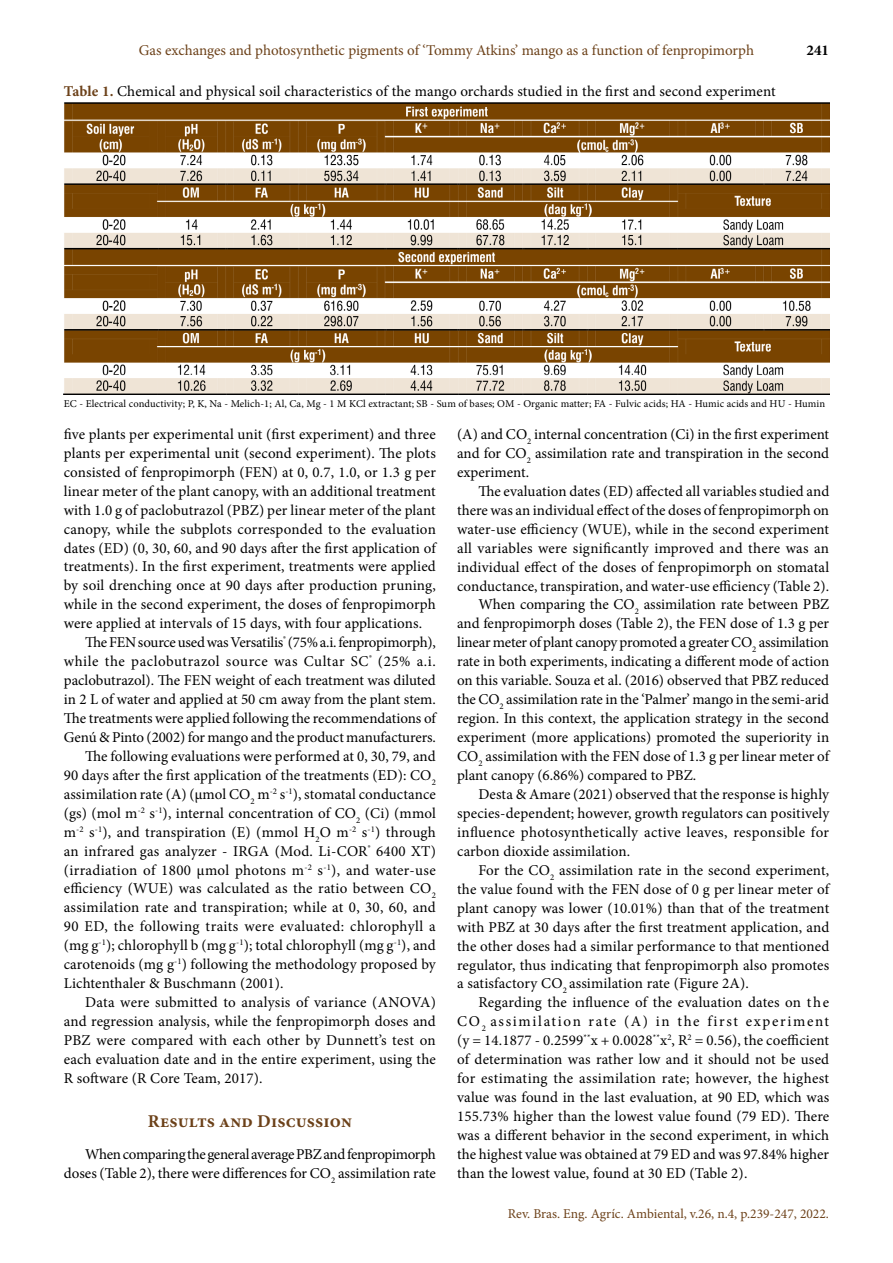
<style>
.page{position:relative;width:893px;height:1263px;background:#fff}
.page>*{position:absolute;margin:0;border:0;box-sizing:border-box;transform-origin:0 0}
.t1{font:700 18px "Minion Pro";letter-spacing:.01em;color:#6c4119}
.t2{font:15px/18.9px "Minion Pro";letter-spacing:.005em;color:#000;text-align:justify}
.t3{font:15px/18.9px "Minion Pro";letter-spacing:-.015em;color:#000;text-align:right}
.t4{font:15px "Minion Pro";letter-spacing:.025em;color:#000}
.t5{font:15px "Minion Pro";letter-spacing:-.005em;color:#6c4119}
.t6{font:15px "Minion Pro";letter-spacing:.03em;color:#000}
.t7{font:15px "Minion Pro";letter-spacing:.035em;color:#000}
.t8{font:15px "Minion Pro";letter-spacing:.11em;color:#000}
.t9{font:700 15px "Minion Pro";color:#000}
.t10{font:13.5px "Minion Pro";color:#6c4119}
.t11{font:10.5px "Minion Pro";letter-spacing:.01em;color:#000}
.s1{font-weight:700;color:#6c4119}
</style>
<div class="page">
<img style="left:64px;top:102px;width:765px;height:293px">
<p class="t5" style="left:139px;top:40px;width:617px">Gas exchanges and photosynthetic pigments of ‘Tommy Atkins’ mango as a function of fenpropimorph</p>
<p class="t9" style="left:806px;top:40px;width:24px">241</p>
<p class="t2" style="left:64px;top:82px;width:713px"><span class="s1">Table 1.</span> Chemical and physical soil characteristics of the mango orchards studied in the first and second experiment</p>
<p class="t11" style="left:64px;top:396px;width:763px">EC - Electrical conductivity; P, K, Na - Melich-1; Al, Ca, Mg - 1 M KCl extractant; SB - Sum of bases; OM - Organic matter; FA - Fulvic acids; HA - Humic acids and HU - Humin</p>
<p class="t2" style="left:64px;top:425px;width:374px">five plants per experimental unit (first experiment) and three</p>
<p class="t2" style="left:64px;top:444px;width:374px">plants per experimental unit (second experiment). The plots</p>
<p class="t2" style="left:64px;top:463px;width:374px">consisted of fenpropimorph (FEN) at 0, 0.7, 1.0, or 1.3 g per</p>
<p class="t2" style="left:64px;top:482px;width:374px">linear meter of the plant canopy, with an additional treatment</p>
<p class="t2" style="left:64px;top:500px;width:374px">with 1.0 g of paclobutrazol (PBZ) per linear meter of the plant</p>
<p class="t2" style="left:64px;top:519px;width:374px">canopy, while the subplots corresponded to the evaluation</p>
<p class="t2" style="left:64px;top:538px;width:373px">dates (ED) (0, 30, 60, and 90 days after the first application of</p>
<p class="t2" style="left:64px;top:557px;width:374px">treatments). In the first experiment, treatments were applied</p>
<p class="t2" style="left:64px;top:576px;width:374px">by soil drenching once at 90 days after production pruning,</p>
<p class="t2" style="left:64px;top:595px;width:374px">while in the second experiment, the doses of fenpropimorph</p>
<p class="t2" style="left:64px;top:614px;width:360px">were applied at intervals of 15 days, with four applications.</p>
<p class="t3" style="left:85px;top:633px;width:352px">The FEN source used was Versatilis<sup>®</sup> (75% a.i. fenpropimorph),</p>
<p class="t7" style="left:64px;top:651px;width:374px">while the paclobutrazol source was Cultar SC<sup>®</sup> (25% a.i.</p>
<p class="t2" style="left:64px;top:671px;width:374px">paclobutrazol). The FEN weight of each treatment was diluted</p>
<p class="t2" style="left:64px;top:690px;width:374px">in 2 L of water and applied at 50 cm away from the plant stem.</p>
<p class="t2" style="left:64px;top:709px;width:374px">The treatments were applied following the recommendations of</p>
<p class="t2" style="left:64px;top:728px;width:374px">Genú &amp; Pinto (2002) for mango and the product manufacturers.</p>
<p class="t2" style="left:85px;top:747px;width:352px">The following evaluations were performed at 0, 30, 79, and</p>
<p class="t2" style="left:64px;top:766px;width:374px">90 days after the first application of the treatments (ED): CO<sub>2</sub></p>
<p class="t2" style="left:64px;top:785px;width:374px">assimilation rate (A) (µmol CO<sub>2</sub> m<sup>-2</sup> s<sup>-1</sup>), stomatal conductance</p>
<p class="t2" style="left:64px;top:803px;width:374px">(gs) (mol m<sup>-2</sup> s<sup>-1</sup>), internal concentration of CO<sub>2</sub> (Ci) (mmol</p>
<p class="t2" style="left:64px;top:822px;width:374px">m<sup>-2</sup> s<sup>-1</sup>), and transpiration (E) (mmol H<sub>2</sub>O m<sup>-2</sup> s<sup>-1</sup>) through</p>
<p class="t2" style="left:64px;top:841px;width:374px">an infrared gas analyzer - IRGA (Mod. Li-COR<sup>®</sup> 6400 XT)</p>
<p class="t2" style="left:64px;top:860px;width:374px">(irradiation of 1800 µmol photons m<sup>-2</sup> s<sup>-1</sup>), and water-use</p>
<p class="t2" style="left:64px;top:879px;width:374px">efficiency (WUE) was calculated as the ratio between CO<sub>2</sub></p>
<p class="t2" style="left:64px;top:898px;width:374px">assimilation rate and transpiration; while at 0, 30, 60, and</p>
<p class="t6" style="left:64px;top:916px;width:374px">90 ED, the following traits were evaluated: chlorophyll a</p>
<p class="t2" style="left:64px;top:936px;width:374px">(mg g<sup>-1</sup>); chlorophyll b (mg g<sup>-1</sup>); total chlorophyll (mg g<sup>-1</sup>), and</p>
<p class="t2" style="left:64px;top:955px;width:374px">carotenoids (mg g<sup>-1</sup>) following the methodology proposed by</p>
<p class="t2" style="left:64px;top:974px;width:221px">Lichtenthaler &amp; Buschmann (2001).</p>
<p class="t2" style="left:85px;top:993px;width:352px">Data were submitted to analysis of variance (ANOVA)</p>
<p class="t2" style="left:64px;top:1012px;width:374px">and regression analysis, while the fenpropimorph doses and</p>
<p class="t2" style="left:64px;top:1031px;width:374px">PBZ were compared with each other by Dunnett’s test on</p>
<p class="t2" style="left:64px;top:1050px;width:374px">each evaluation date and in the entire experiment, using the</p>
<p class="t2" style="left:64px;top:1069px;width:200px">R software (R Core Team, 2017).</p>
<p class="t1" style="left:148px;top:1109px;width:206px">Results and Discussion</p>
<p class="t3" style="left:64px;top:1145px;width:374px">When comparing the general average PBZ and fenpropimorph doses (Table 2), there were differences for CO<sub>2</sub> assimilation rate</p>
<p class="t2" style="left:457px;top:425px;width:374px">(A) and CO<sub>2</sub> internal concentration (Ci) in the first experiment and for CO<sub>2</sub> assimilation rate and transpiration in the second experiment.</p>
<p class="t2" style="left:478px;top:482px;width:352px">The evaluation dates (ED) affected all variables studied and</p>
<p class="t2" style="left:457px;top:501px;width:373px">there was an individual effect of the doses of fenpropimorph on</p>
<p class="t2" style="left:457px;top:519px;width:374px">water-use efficiency (WUE), while in the second experiment</p>
<p class="t2" style="left:457px;top:538px;width:374px">all variables were significantly improved and there was an</p>
<p class="t2" style="left:457px;top:557px;width:374px">individual effect of the doses of fenpropimorph on stomatal</p>
<p class="t2" style="left:457px;top:576px;width:373px">conductance, transpiration, and water-use efficiency (Table 2).</p>
<p class="t2" style="left:478px;top:595px;width:352px">When comparing the CO<sub>2</sub> assimilation rate between PBZ</p>
<p class="t2" style="left:457px;top:614px;width:374px">and fenpropimorph doses (Table 2), the FEN dose of 1.3 g per</p>
<p class="t3" style="left:457px;top:633px;width:374px">linear meter of plant canopy promoted a greater CO<sub>2</sub> assimilation</p>
<p class="t2" style="left:457px;top:652px;width:374px">rate in both experiments, indicating a different mode of action</p>
<p class="t2" style="left:457px;top:671px;width:374px">on this variable. Souza et al. (2016) observed that PBZ reduced</p>
<p class="t2" style="left:457px;top:690px;width:373px">the CO<sub>2</sub> assimilation rate in the ‘Palmer’ mango in the semi-arid</p>
<p class="t2" style="left:457px;top:709px;width:373px">region. In this context, the application strategy in the second</p>
<p class="t2" style="left:457px;top:728px;width:374px">experiment (more applications) promoted the superiority in</p>
<p class="t2" style="left:457px;top:747px;width:373px">CO<sub>2</sub> assimilation with the FEN dose of 1.3 g per linear meter of</p>
<p class="t2" style="left:457px;top:766px;width:241px">plant canopy (6.86%) compared to PBZ.</p>
<p class="t2" style="left:478px;top:785px;width:352px">Desta &amp; Amare (2021) observed that the response is highly</p>
<p class="t2" style="left:457px;top:804px;width:374px">species-dependent; however, growth regulators can positively</p>
<p class="t4" style="left:457px;top:822px;width:373px">influence photosynthetically active leaves, responsible for</p>
<p class="t2" style="left:457px;top:842px;width:175px">carbon dioxide assimilation.</p>
<p class="t2" style="left:478px;top:860px;width:352px">For the CO<sub>2</sub> assimilation rate in the second experiment,</p>
<p class="t2" style="left:457px;top:879px;width:374px">the value found with the FEN dose of 0 g per linear meter of</p>
<p class="t2" style="left:457px;top:898px;width:374px">plant canopy was lower (10.01%) than that of the treatment</p>
<p class="t2" style="left:457px;top:917px;width:374px">with PBZ at 30 days after the first treatment application, and</p>
<p class="t2" style="left:457px;top:936px;width:374px">the other doses had a similar performance to that mentioned</p>
<p class="t2" style="left:457px;top:955px;width:374px">regulator, thus indicating that fenpropimorph also promotes</p>
<p class="t2" style="left:457px;top:974px;width:293px">a satisfactory CO<sub>2</sub> assimilation rate (Figure 2A).</p>
<p class="t2" style="left:478px;top:993px;width:352px">Regarding the influence of the evaluation dates on the</p>
<p class="t8" style="left:457px;top:1011px;width:374px">CO<sub>2</sub> assimilation rate (A) in the first experiment</p>
<p class="t2" style="left:457px;top:1031px;width:374px">(y = 14.1877 - 0.2599<sup>**</sup>x + 0.0028<sup>**</sup>x<sup>2</sup>, R<sup>2</sup> = 0.56), the coefficient</p>
<p class="t2" style="left:457px;top:1050px;width:374px">of determination was rather low and it should not be used</p>
<p class="t4" style="left:457px;top:1068px;width:374px">for estimating the assimilation rate; however, the highest</p>
<p class="t2" style="left:457px;top:1088px;width:374px">value was found in the last evaluation, at 90 ED, which was</p>
<p class="t2" style="left:457px;top:1107px;width:374px">155.73% higher than the lowest value found (79 ED). There</p>
<p class="t2" style="left:457px;top:1126px;width:374px">was a different behavior in the second experiment, in which</p>
<p class="t2" style="left:457px;top:1145px;width:374px">the highest value was obtained at 79 ED and was 97.84% higher</p>
<p class="t2" style="left:457px;top:1164px;width:292px">than the lowest value, found at 30 ED (Table 2).</p>
<p class="t10" style="left:508px;top:1204px;width:323px">Rev. Bras. Eng. Agríc. Ambiental, v.26, n.4, p.239-247, 2022.</p>
</div>
